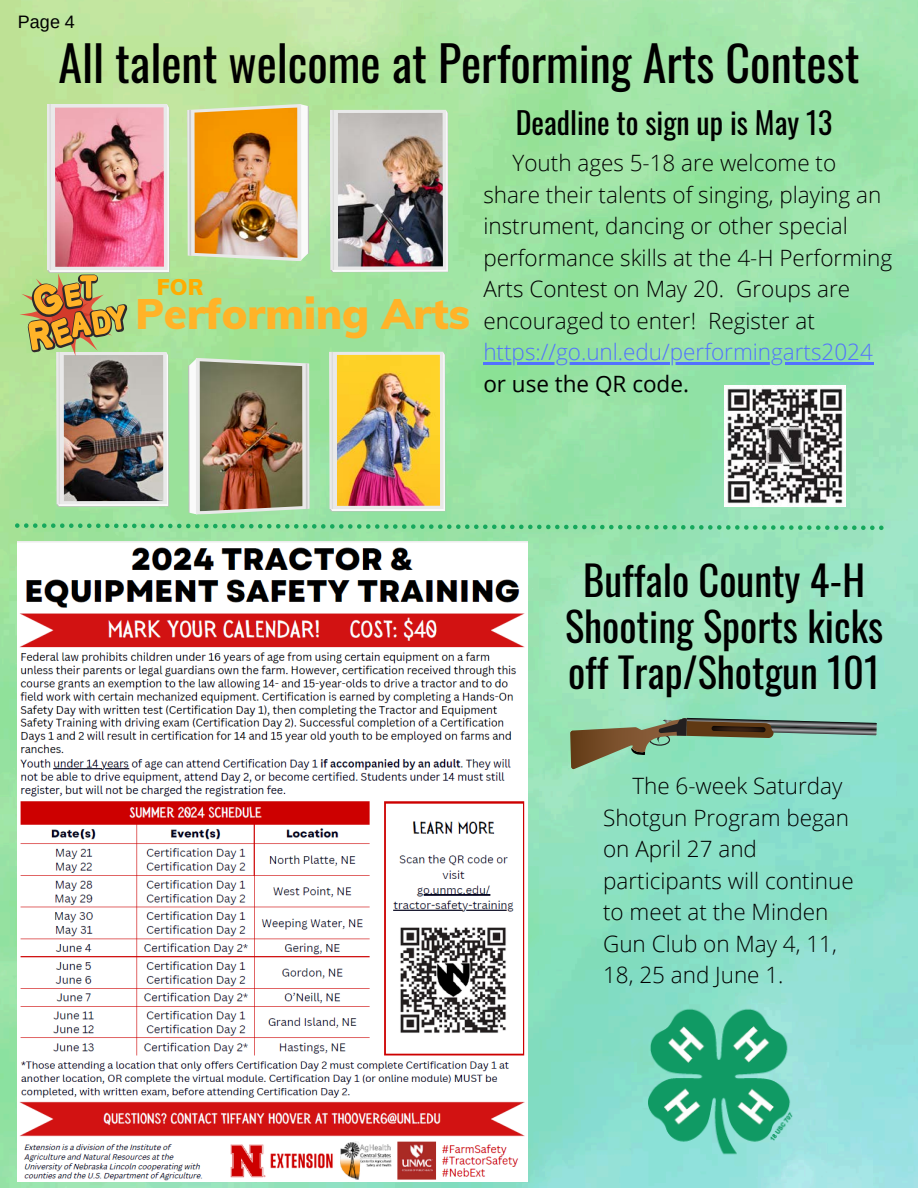
<style>
.page{position:relative;width:918px;height:1188px;background:#fff}
.page>*{position:absolute;margin:0;border:0;box-sizing:border-box;transform-origin:0 0}
.t1{font:48px "Oswald";color:#000}
.t2{font:900 41.7px "Muli";color:#ffb328}
.t3{font:40.5px/46.2px "Oswald";color:#000;text-align:center}
.t4{font:30px "Oswald";color:#000}
.t5{font:300 22.5px/31.5px "Open Sans";color:#000}
.t6{font:300 22.5px/31.5px "Open Sans";color:#5271ff}
.t7{font:900 22.2px "Muli";color:#ffad01}
.t8{font:18px "Arimo";color:#000}
.s1{font-weight:400;color:#000}
</style>
<div class="page">
<img style="left:0;top:0;width:918px;height:1188px">
<img style="left:724px;top:385px;width:122px;height:122px">
<svg style="left:187px;top:104px;width:122px;height:157px"></svg>
<hr style="left:189px;top:110px;width:2px;height:146px;background:#ccc">
<img style="left:194px;top:107px;width:104px;height:151px">
<svg style="left:188px;top:358px;width:122px;height:157px"></svg>
<hr style="left:306px;top:363px;width:2px;height:146px;background:#ccc">
<img style="left:200px;top:361px;width:103px;height:150px">
<svg style="left:330px;top:352px;width:116px;height:160px"></svg>
<div style="left:329px;top:351px;width:115px;height:158px;background:#e9e9e9"></div>
<img style="left:337px;top:355px;width:103px;height:151px">
<hr style="left:331px;top:352px;width:2px;height:157px;background:#dbdbdb">
<svg style="left:330px;top:110px;width:119px;height:162px"></svg>
<div style="left:330px;top:109px;width:117px;height:161px;background:#e9e9e9"></div>
<img style="left:338px;top:113px;width:105px;height:153px">
<hr style="left:332px;top:110px;width:2px;height:160px;background:#dbdbdb">
<hr style="left:49px;top:104px;width:2px;height:166px;background:#dbdbdb">
<img style="left:14px;top:105px;width:156px;height:402px">
<svg style="left:15px;top:523px;width:869px;height:7px;background:#77d395"></svg>
<img style="left:18px;top:541px;width:510px;height:640px">
<img style="left:643px;top:1004px;width:150px;height:155px">
<svg style="left:552px;top:625px;width:328px;height:203px;background:#8fd5b5"></svg>
<hr style="left:483px;top:363px;width:390px;height:2px;background:#5271ff">
<p class="t8" style="left:18px;top:12px;width:59px">Page 4</p>
<p class="t1" style="left:59px;top:26px;width:802px">All talent welcome at Performing Arts Contest</p>
<h3 class="t7" style="left:157px;top:273px;width:48px">FOR</h3>
<p class="t2" style="left:135px;top:287px;width:336px">Performing Arts</p>
<h1 class="t4" style="left:516px;top:99px;width:318px">Deadline to sign up is May 13</h1>
<p class="t5" style="left:483px;top:147px;width:410px;text-indent:29px">Youth ages 5-18 are welcome to share their talents of singing, playing an instrument, dancing or other special performance skills at the 4-H Performing Arts Contest on May 20. Groups are encouraged to enter! Register at</p>
<p class="t6" style="left:483px;top:336px;width:391px">https://go.unl.edu/performingarts2024 <span class="s1">or use the QR code.</span></p>
<h6 class="t3" style="left:565px;top:556px;width:320px">Buffalo County 4-H<br>Shooting Sports kicks off Trap/Shotgun 101</h6>
<p class="t5" style="left:603px;top:770px;width:252px;text-indent:29px">The 6-week Saturday<br>Shotgun Program began on April 27 and participants will continue to meet at the Minden<br>Gun Club on May 4, 11,<br>18, 25 and June 1.</p>
</div>
